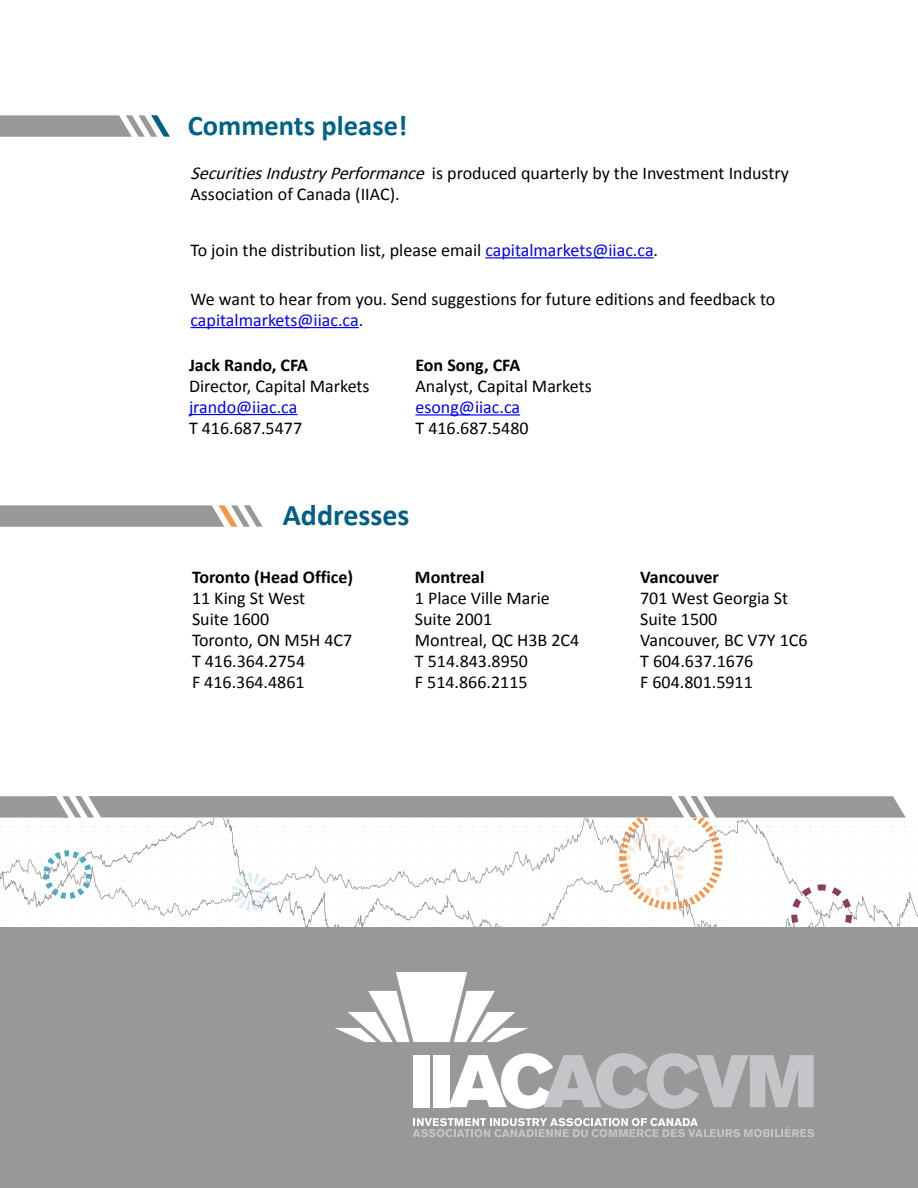
<style>
.page{position:relative;width:918px;height:1188px;background:#fff}
.page>*{position:absolute;margin:0;border:0;box-sizing:border-box;transform-origin:0 0}
.t1{font:700 30px "Calibri";color:#005f83}
.t2{font:700 28.5px "Calibri";color:#006285}
.t3{font:18px/21px "Calibri";color:#000}
.t4{font:700 18px "Calibri";color:#000}
.t5{font:18px "Calibri";color:#00f}
.s1{font-style:italic}
.s2{color:#00f}
</style>
<div class="page">
<hr style="left:485px;top:257px;width:169px;height:1px;background:#00f">
<hr style="left:190px;top:327px;width:169px;height:1px;background:#00f">
<hr style="left:416px;top:414px;width:104px;height:2px;background:#00f">
<hr style="left:189px;top:414px;width:108px;height:1px;background:#00f">
<svg style="left:0;top:115px;width:170px;height:22px"></svg>
<svg style="left:0;top:505px;width:263px;height:22px"></svg>
<div style="left:0;top:927px;width:918px;height:261px;background:#989899"></div>
<svg style="left:0;top:796px;width:918px;height:246px"></svg>
<svg style="left:413px;top:1118px;width:401px;height:19px"></svg>
<div style="left:413px;top:1055px;width:17px;height:52px;background:#fff"></div>
<div style="left:433px;top:1055px;width:17px;height:52px;background:#fff"></div>
<svg style="left:449px;top:1053px;width:365px;height:56px"></svg>
<h2 class="t2" style="left:188px;top:107px;width:221px">Comments please!</h2>
<p class="t3" style="left:190px;top:163px;width:600px"><span class="s1">SecuritiesIndustryPerformance</span> is produced quarterly by the Investment Industry<br>Association of Canada (IIAC).</p>
<p class="t3" style="left:191px;top:239px;width:469px">To join the distribution list, please email <span class="s2">capitalmarkets@iiac.ca</span>.</p>
<p class="t3" style="left:191px;top:288px;width:586px">We want to hear from you. Send suggestions for future editions and feedback to <span class="s2">capitalmarkets@iiac.ca</span>.</p>
<p class="t4" style="left:189px;top:353px;width:121px">Jack Rando, CFA</p>
<p class="t3" style="left:189px;top:375px;width:182px">Director, Capital Markets</p>
<p class="t5" style="left:189px;top:395px;width:110px">jrando@iiac.ca</p>
<p class="t3" style="left:189px;top:417px;width:115px">T 416.687.5477</p>
<p class="t4" style="left:416px;top:353px;width:106px">Eon Song, CFA</p>
<p class="t3" style="left:416px;top:376px;width:178px">Analyst, Capital Markets</p>
<p class="t5" style="left:416px;top:396px;width:106px">esong@iiac.ca</p>
<p class="t3" style="left:416px;top:418px;width:115px">T 416.687.5480</p>
<h1 class="t1" style="left:283px;top:496px;width:128px">Addresses</h1>
<p class="t4" style="left:192px;top:566px;width:163px">Toronto (Head Office)</p>
<p class="t3" style="left:192px;top:588px;width:162px">11 King St West<br>Suite 1600<br>Toronto, ON M5H 4C7<br>T 416.364.2754<br>F 416.364.4861</p>
<p class="t4" style="left:415px;top:566px;width:71px">Montreal</p>
<p class="t3" style="left:415px;top:588px;width:166px">1 Place Ville Marie<br>Suite 2001<br>Montreal, QC H3B 2C4<br>T 514.843.8950<br>F 514.866.2115</p>
<p class="t4" style="left:640px;top:566px;width:80px">Vancouver</p>
<p class="t3" style="left:640px;top:588px;width:169px">701 West Georgia St<br>Suite 1500<br>Vancouver, BC V7Y 1C6<br>T 604.637.1676<br>F 604.801.5911</p>
</div>
